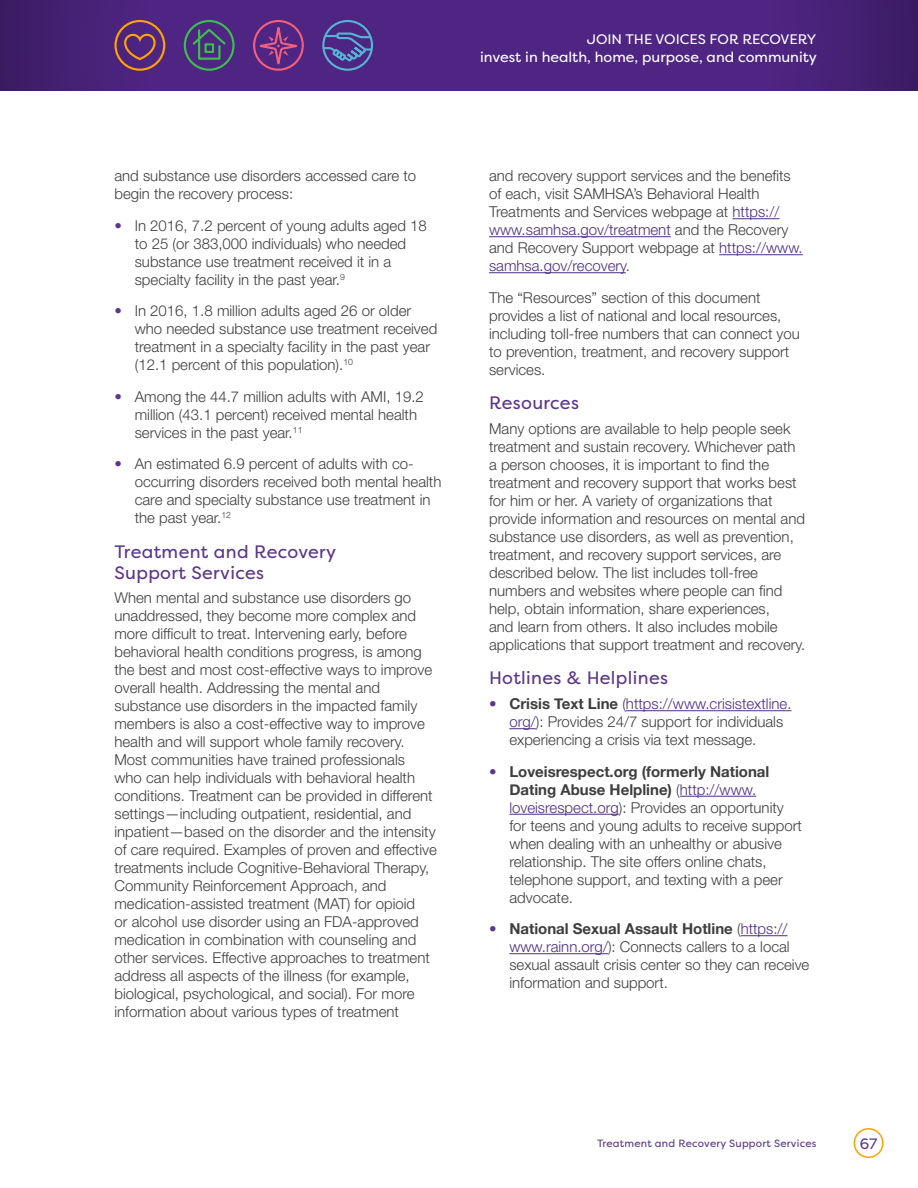
<style>
.page{position:relative;width:918px;height:1188px;background:#fff}
.page>*{position:absolute;margin:0;border:0;box-sizing:border-box;transform-origin:0 0}
.t1{font:18px/21px "Filson Pro";letter-spacing:.02em;color:#5b368a}
.t2{font:300 15px/18px "Helvetica Neue LT Std";color:#3e3e3f}
.t3{font:15px "Filson Pro";color:#5b368a}
.t4{font:14.4px "Filson Pro";color:#fff}
.t5{font:13.8px "Filson Pro";color:#fff}
.t6{font:10.5px "Filson Pro";letter-spacing:.02em;color:#5b368a}
.s1{color:#5b368a}
.s2{color:#4f2d82}
.s3{font-family:"Helvetica Neue";font-weight:700;color:#5b368a}
.s4{font-family:"Helvetica Neue";font-weight:700}
</style>
<div class="page">
<div style="left:854px;top:1128px;width:30px;height:30px;border:2px solid #ffa300;border-radius:50%"></div>
<svg style="left:0;top:0;width:918px;height:91px;background:#4b247c"></svg>
<div style="left:184px;top:20px;width:51px;height:51px;border:2px solid #3bbf4c;border-radius:50%"></div>
<svg style="left:191px;top:27px;width:37px;height:34px"></svg>
<svg style="left:123px;top:33px;width:34px;height:28px"></svg>
<div style="left:114px;top:20px;width:51px;height:51px;border:2px solid #ffa300;border-radius:50%"></div>
<svg style="left:249px;top:16px;width:59px;height:58px;background:#6b2f80"></svg>
<div style="left:322px;top:20px;width:51px;height:51px;border:2px solid #55b3d3;border-radius:50%"></div>
<svg style="left:322px;top:31px;width:52px;height:33px;background:#50519b"></svg>
<hr style="left:733px;top:218px;width:46px;height:1px;background:#4f2d82">
<hr style="left:489px;top:236px;width:182px;height:1px;background:#4f2d82">
<hr style="left:719px;top:254px;width:84px;height:1px;background:#4f2d82">
<hr style="left:489px;top:272px;width:137px;height:1px;background:#4f2d82">
<hr style="left:626px;top:710px;width:166px;height:1px;background:#4f2d82">
<svg style="left:509px;top:728px;width:27px;height:1px"></svg>
<hr style="left:680px;top:796px;width:76px;height:1px;background:#4f2d82">
<hr style="left:509px;top:814px;width:110px;height:1px;background:#4f2d82">
<hr style="left:741px;top:935px;width:47px;height:1px;background:#4f2d82">
<hr style="left:509px;top:953px;width:99px;height:1px;background:#4f2d82">
<p class="t5" style="left:587px;top:30px;width:231px">JOIN THE VOICES FOR RECOVERY</p>
<p class="t4" style="left:480px;top:47px;width:338px">invest in health, home, purpose, and community</p>
<p class="t2" style="left:114px;top:167px;width:303px">and substance use disorders accessed care to begin the recovery process:</p>
<p class="t2" style="left:135px;top:216px;width:294px;text-indent:-20px"><span class="s1">•</span> In 2016, 7.2 percent of young adults aged 18 to 25 (or 383,000 individuals) who needed substance use treatment received it in a specialty facility in the past year.<sup>9</sup></p>
<p class="t2" style="left:135px;top:302px;width:304px;text-indent:-20px"><span class="s1">•</span> In 2016, 1.8 million adults aged 26 or older who needed substance use treatment received treatment in a specialty facility in the past year (12.1 percent of this population).<sup>10</sup></p>
<p class="t2" style="left:135px;top:387px;width:291px;text-indent:-20px"><span class="s1">•</span> Among the 44.7 million adults with AMI, 19.2 million (43.1 percent) received mental health services in the past year.<sup>11</sup></p>
<p class="t2" style="left:135px;top:455px;width:308px;text-indent:-20px"><span class="s1">•</span> An estimated 6.9 percent of adults with co&shy;occurring disorders received both mental health care and specialty substance use treatment in the past year.<sup>12</sup></p>
<h3 class="t1" style="left:114px;top:541px;width:223px">Treatment and Recovery<br>Support Services</h3>
<p class="t2" style="left:114px;top:589px;width:324px">When mental and substance use disorders go unaddressed, they become more complex and more difficult to treat. Intervening early, before behavioral health conditions progress, is among the best and most cost-effective ways to improve overall health. Addressing the mental and substance use disorders in the impacted family members is also a cost-effective way to improve health and will support whole family recovery.<br>Most communities have trained professionals<br>who can help individuals with behavioral health conditions. Treatment can be provided in different settings—including outpatient, residential, and inpatient—based on the disorder and the intensity of care required. Examples of proven and effective treatments include Cognitive-Behavioral Therapy, Community Reinforcement Approach, and medication-assisted treatment (MAT) for opioid<br>or alcohol use disorder using an FDA-approved medication in combination with counseling and other services. Effective approaches to treatment address all aspects of the illness (for example, biological, psychological, and social). For more information about various types of treatment</p>
<p class="t2" style="left:489px;top:167px;width:315px">and recovery support services and the benefits of each, visit SAMHSA’s Behavioral Health Treatments and Services webpage at <span class="s2">https:// www.samhsa.gov/treatment</span> and the Recovery and Recovery Support webpage at <span class="s2">https://www. samhsa.gov/recovery</span>.</p>
<p class="t2" style="left:489px;top:288px;width:312px">The “Resources” section of this document provides a list of national and local resources, including toll-free numbers that can connect you to prevention, treatment, and recovery support services.</p>
<h3 class="t1" style="left:489px;top:392px;width:91px">Resources</h3>
<p class="t2" style="left:489px;top:419px;width:318px">Many options are available to help people seek treatment and sustain recovery. Whichever path a person chooses, it is important to find the treatment and recovery support that works best for him or her. A variety of organizations that provide information and resources on mental and substance use disorders, as well as prevention, treatment, and recovery support services, are described below. The list includes toll-free numbers and websites where people can find help, obtain information, share experiences,<br>and learn from others. It also includes mobile applications that support treatment and recovery.</p>
<h3 class="t1" style="left:489px;top:667px;width:181px">Hotlines &amp; Helplines</h3>
<p class="t2" style="left:509px;top:695px;width:284px;text-indent:-20px"><span class="s3">•</span> <span class="s4">Crisis Text Line</span> (<span class="s2">https://www.crisistextline. org/</span>): Provides 24/7 support for individuals experiencing a crisis via text message.</p>
<p class="t2" style="left:509px;top:762px;width:294px;text-indent:-20px"><span class="s3">•</span> <span class="s4">Loveisrespect.org (formerly National Dating Abuse Helpline)</span> (<span class="s2">http://www. loveisrespect.org</span>): Provides an opportunity for teens and young adults to receive support when dealing with an unhealthy or abusive relationship. The site offers online chats, telephone support, and texting with a peer advocate.</p>
<p class="t2" style="left:509px;top:920px;width:302px;text-indent:-20px"><span class="s3">•</span> <span class="s4">National Sexual Assault Hotline</span> (<span class="s2">https:// www.rainn.org/</span>): Connects callers to a local sexual assault crisis center so they can receive information and support.</p>
<p class="t6" style="left:597px;top:1136px;width:221px">Treatment and Recovery Support Services</p>
<p class="t3" style="left:860px;top:1133px;width:19px">67</p>
</div>
